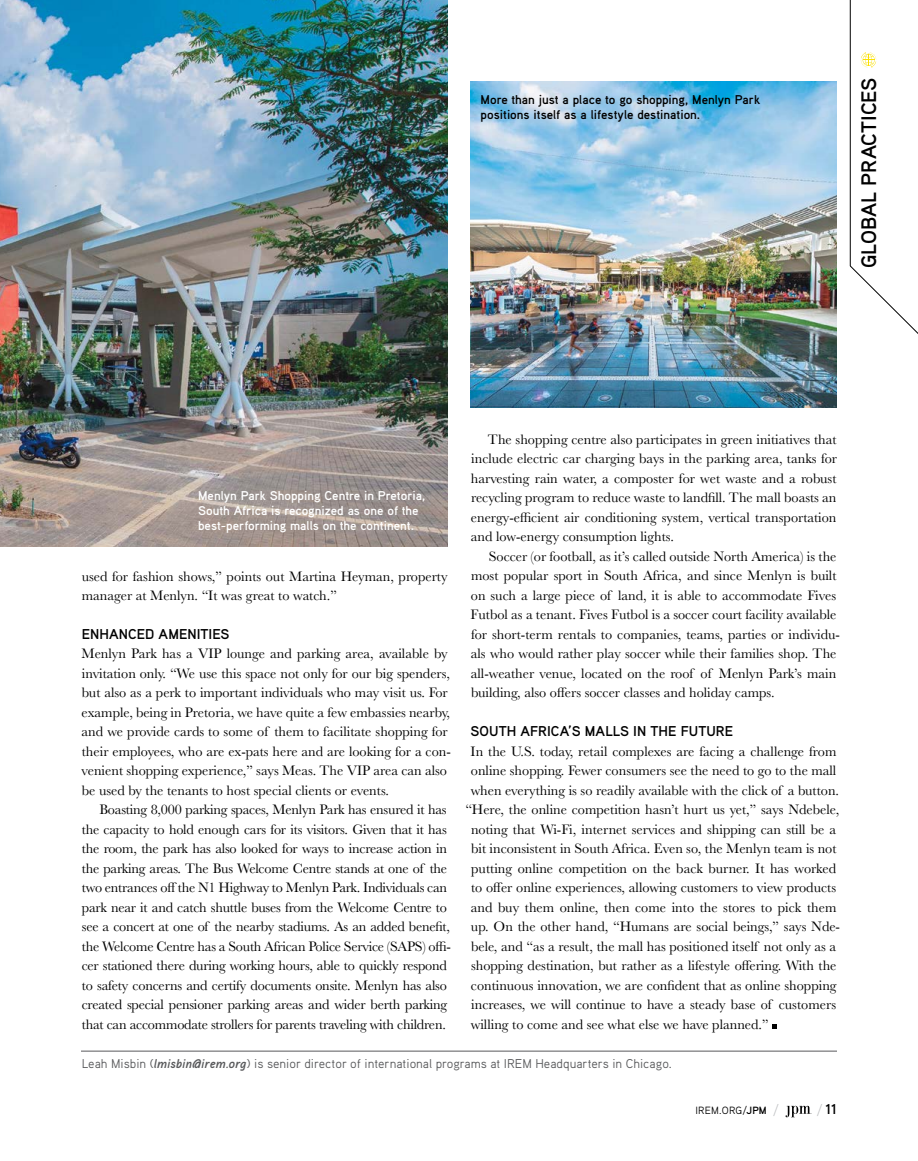
<style>
.page{position:relative;width:918px;height:1161px;background:#fff}
.page>*{position:absolute;margin:0;border:0;box-sizing:border-box;transform-origin:0 0}
.t1{font:700 21px "Aaux Pro OT";letter-spacing:-.005em;color:#000}
.t2{font:14.25px/19.5px "Baskerville";color:#000}
.t3{font:700 14.25px "Aaux Pro OT";letter-spacing:.005em;color:#000}
.t4{font:700 12.75px/15px "Aaux Pro OT";color:#fff}
.t5{font:12.75px "Aaux Pro OT";color:#58595b}
.t6{font:700 12.75px/15px "Aaux Pro OT";color:#000}
.t7{font:10.5px "Aaux Pro OT";letter-spacing:.015em;color:#000}
.s1{font-weight:700;font-style:italic}
.s2{font-weight:700}
.s3{font-weight:300;font-size:14.25px;color:#bcbec0}
.s4{font-weight:300;color:#bcbec0}
</style>
<div class="page">
<svg style="left:786px;top:1106px;width:24px;height:11px"></svg>
<svg style="left:861px;top:52px;width:15px;height:16px"></svg>
<img style="left:0;top:0;width:448px;height:546px">
<svg style="left:772px;top:1024px;width:5px;height:5px"></svg>
<hr style="left:850px;top:0;width:1px;height:266px;background:#000">
<svg style="left:849px;top:265px;width:69px;height:69px"></svg>
<img style="left:470px;top:81px;width:367px;height:327px">
<hr style="left:81px;top:1051px;width:756px;height:1px;background:#58595b">
<p class="t6" style="left:481px;top:92px;width:281px">More than just a place to go shopping, Menlyn Park positions itself as a lifestyle destination.</p>
<h1 class="t1" style="left:856px;top:268px;width:192px;rotate:-90deg">GLOBAL PRACTICES</h1>
<p class="t4" style="left:198px;top:488px;width:229px">Menlyn Park Shopping Centre in Pretoria,<br>South Africa is recognized as one of the best-performing malls on the continent.</p>
<p class="t2" style="left:82px;top:566px;width:367px">used for fashion shows,” points out Martina Heyman, property manager at Menlyn. “It was great to watch.”</p>
<p class="t3" style="left:82px;top:625px;width:149px">ENHANCED AMENITIES</p>
<p class="t2" style="left:81px;top:644px;width:371px">Menlyn Park has a VIP lounge and parking area, available by invitation only. “We use this space not only for our big spenders, but also as a perk to important individuals who may visit us. For example, being in Pretoria, we have quite a few embassies nearby, and we provide cards to some of them to facilitate shopping for their employees, who are ex-pats here and are looking for a con&shy;venient shopping experience,” says Meas. The VIP area can also be used by the tenants to host special clients or events.</p>
<p class="t2" style="left:82px;top:800px;width:371px;text-indent:18px">Boasting 8,000 parking spaces, Menlyn Park has ensured it has the capacity to hold enough cars for its visitors. Given that it has the room, the park has also looked for ways to increase action in the parking areas. The Bus Welcome Centre stands at one of the two entrances off the N1 Highway to Menlyn Park. Individuals can park near it and catch shuttle buses from the Welcome Centre to see a concert at one of the nearby stadiums. As an added benefit, the Welcome Centre has a South African Police Service (SAPS) offi&shy;cer stationed there during working hours, able to quickly respond to safety concerns and certify documents onsite. Menlyn has also created special pensioner parking areas and wider berth parking that can accommodate strollers for parents traveling with children.</p>
<p class="t2" style="left:471px;top:430px;width:368px;text-align:justify;text-indent:17px">The shopping centre also participates in green initiatives that include electric car charging bays in the parking area, tanks for harvesting rain water, a composter for wet waste and a robust recycling program to reduce waste to landfill. The mall boasts an energy-efficient air conditioning system, vertical transportation and low-energy consumption lights.</p>
<p class="t2" style="left:471px;top:547px;width:371px;text-indent:18px">Soccer (or football, as it’s called outside North America) is the most popular sport in South Africa, and since Menlyn is built on such a large piece of land, it is able to accommodate Fives Futbol as a tenant. Fives Futbol is a soccer court facility available for short-term rentals to companies, teams, parties or individu&shy;als who would rather play soccer while their families shop. The all-weather venue, located on the roof of Menlyn Park’s main building, also offers soccer classes and holiday camps.</p>
<p class="t3" style="left:471px;top:722px;width:264px">SOUTH AFRICA’S MALLS IN THE FUTURE</p>
<p class="t2" style="left:471px;top:742px;width:367px">In the U.S. today, retail complexes are facing a challenge from</p>
<p class="t2" style="left:471px;top:761px;width:367px">online shopping. Fewer consumers see the need to go to the mall</p>
<p class="t2" style="left:471px;top:781px;width:370px">when everything is so readily available with the click of a button.</p>
<p class="t2" style="left:465px;top:800px;width:375px">“Here, the online competition hasn’t hurt us yet,” says Ndebele,</p>
<p class="t2" style="left:471px;top:820px;width:367px">noting that Wi-Fi, internet services and shipping can still be a</p>
<p class="t2" style="left:471px;top:839px;width:367px">bit inconsistent in South Africa. Even so, the Menlyn team is not</p>
<p class="t2" style="left:471px;top:859px;width:367px">putting online competition on the back burner. It has worked</p>
<p class="t2" style="left:471px;top:878px;width:367px">to offer online experiences, allowing customers to view products</p>
<p class="t2" style="left:471px;top:898px;width:367px">and buy them online, then come into the stores to pick them</p>
<p class="t2" style="left:471px;top:917px;width:371px">up. On the other hand, “Humans are social beings,” says Nde-</p>
<p class="t2" style="left:471px;top:937px;width:367px">bele, and “as a result, the mall has positioned itself not only as a</p>
<p class="t2" style="left:471px;top:956px;width:367px">shopping destination, but rather as a lifestyle offering. With the</p>
<p class="t2" style="left:471px;top:976px;width:367px">continuous innovation, we are confident that as online shopping</p>
<p class="t2" style="left:471px;top:995px;width:366px">increases, we will continue to have a steady base of customers</p>
<p class="t2" style="left:471px;top:1015px;width:299px">willing to come and see what else we have planned.”</p>
<p class="t5" style="left:82px;top:1056px;width:592px">Leah Misbin (<span class="s1">lmisbin@irem.org</span>) is senior director of international programs at IREM Headquarters in Chicago.</p>
<p class="t7" style="left:695px;top:1104px;width:85px">IREM.ORG/<span class="s2">JPM</span> <span class="s3">/</span></p>
<p class="t3" style="left:817px;top:1100px;width:22px"><span class="s4">/</span> 11</p>
</div>
